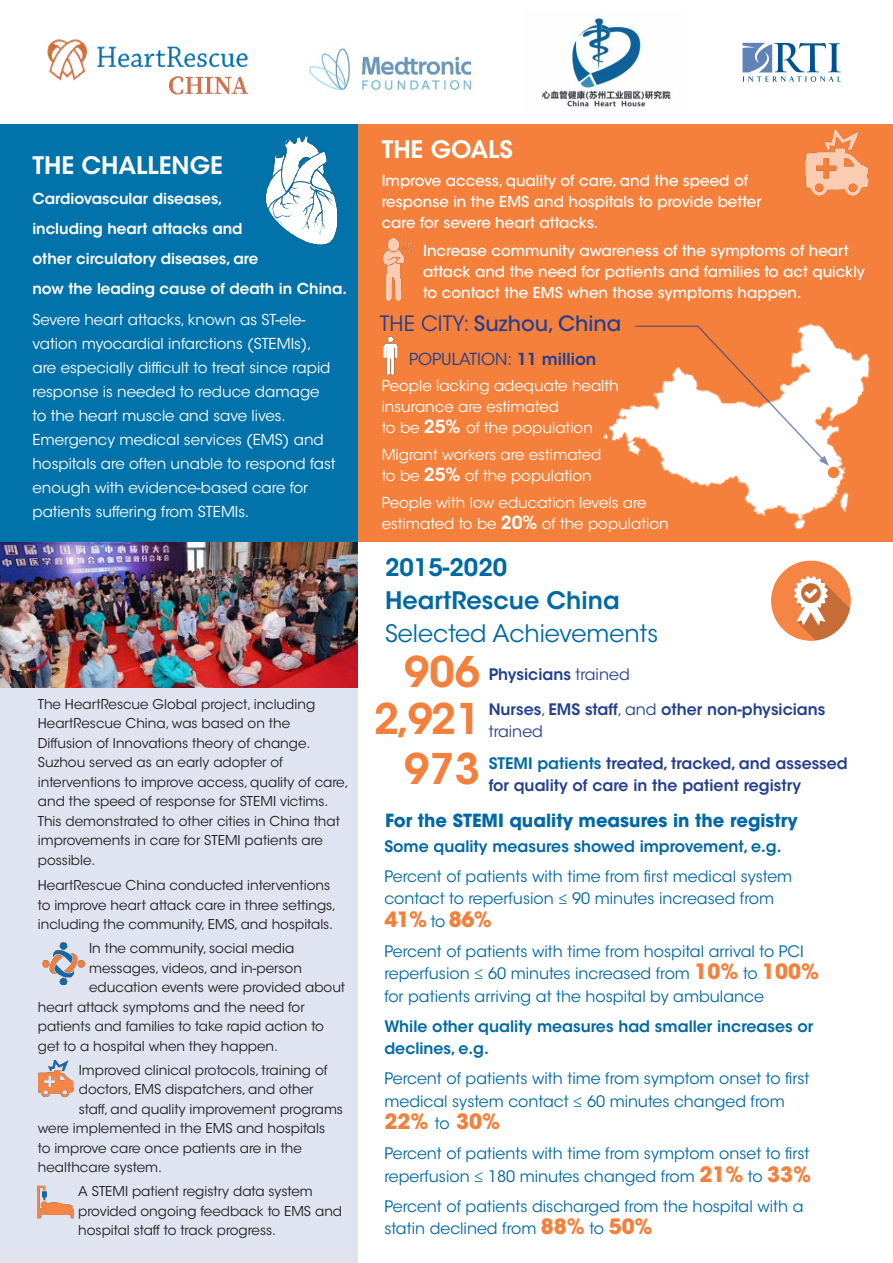
<style>
.page{position:relative;width:893px;height:1263px;background:#fff}
.page>*{position:absolute;margin:0;border:0;box-sizing:border-box;transform-origin:0 0}
.t1{font:600 42px "ITC Avant Garde Std";color:#f5803c}
.t2{font:600 24px/33px "ITC Avant Garde Std";color:#0069a5}
.t3{font:24px "ITC Avant Garde Std";color:#0069a5}
.t4{font:600 24px "ITC Avant Garde Std";color:#fff}
.t5{font:500 21px "ITC Avant Garde Std";color:#25408f}
.t6{font:700 21px "ITC Avant Garde Std";letter-spacing:-.015em;color:#f5803c}
.t7{font:700 18px "ITC Avant Garde Std";color:#0069a5}
.t8{font:16.5px "ITC Avant Garde Std";color:#25408f}
.t9{font:15.75px/22.5px "ITC Avant Garde Std";color:#0069a5}
.t10{font:600 15.75px/34.5px "ITC Avant Garde Std";color:#25408f}
.t11{font:600 15.75px/22.5px "ITC Avant Garde Std";color:#0069a5}
.t12{font:15px/24px "ITC Avant Garde Std";color:#fff}
.t13{font:500 15px/21px "ITC Avant Garde Std";color:#fff}
.t14{font:600 15px/30px "ITC Avant Garde Std";color:#fff}
.t15{font:13.5px/19.5px "ITC Avant Garde Std";color:#231f20}
.s1{font-weight:400}
.s2{font-weight:600}
.s3{font-weight:600;font-size:18px}
.s4{color:#0069a5}
.s5{font-weight:400;font-size:15.75px;color:#0069a5}
.s6{font-weight:700;font-size:21px;color:#f5803c}
</style>
<div class="page">
<div style="left:0;top:545px;width:357px;height:718px;background:#dfe4f0"></div>
<div style="left:357px;top:124px;width:536px;height:417px;background:#f5803c"></div>
<div style="left:0;top:124px;width:357px;height:423px;background:#0172aa"></div>
<img style="left:47px;top:39px;width:202px;height:56px">
<svg style="left:742px;top:43px;width:99px;height:39px"></svg>
<img style="left:266px;top:136px;width:72px;height:109px">
<img style="left:603px;top:323px;width:267px;height:207px">
<div style="left:828px;top:467px;width:11px;height:11px;background:#f5803c;border-radius:50%"></div>
<img style="left:383px;top:336px;width:15px;height:40px">
<img style="left:0;top:542px;width:357px;height:145px">
<img style="left:805px;top:131px;width:65px;height:65px">
<img style="left:771px;top:560px;width:80px;height:81px">
<img style="left:309px;top:48px;width:163px;height:43px">
<img style="left:541px;top:16px;width:130px;height:92px">
<svg style="left:634px;top:325px;width:195px;height:141px"></svg>
<img style="left:382px;top:238px;width:32px;height:63px">
<img style="left:38px;top:1060px;width:36px;height:38px">
<img style="left:38px;top:1185px;width:36px;height:34px">
<img style="left:42px;top:943px;width:43px;height:42px">
<h2 class="t4" style="left:32px;top:150px;width:192px">THE CHALLENGE</h2>
<p class="t14" style="left:32px;top:184px;width:316px">Cardiovascular diseases,<br>including heart attacks and<br>other circulatory diseases, are<br>now the leading cause of death in China.</p>
<p class="t12" style="left:32px;top:308px;width:305px">Severe heart attacks, known as ST-ele&shy;vation myocardial infarctions (STEMIs), are especially difficult to treat since rapid response is needed to reduce damage to the heart muscle and save lives.<br>Emergency medical services (EMS) and hospitals are often unable to respond fast enough with evidence-based care for patients suffering from STEMIs.</p>
<p class="t15" style="left:38px;top:694px;width:312px">The HeartRescue Global project, including HeartRescue China, was based on the<br>Diffusion of Innovations theory of change.<br>Suzhou served as an early adopter of interventions to improve access, quality of care, and the speed of response for STEMI victims.<br>This demonstrated to other cities in China that improvements in care for STEMI patients are possible.</p>
<p class="t15" style="left:38px;top:876px;width:300px">HeartRescue China conducted interventions to improve heart attack care in three settings, including the community, EMS, and hospitals.</p>
<p class="t15" style="left:89px;top:939px;width:207px">In the community, social media</p>
<p class="t15" style="left:89px;top:958px;width:214px">messages, videos, and in-person</p>
<p class="t15" style="left:89px;top:978px;width:258px">education events were provided about</p>
<p class="t15" style="left:38px;top:997px;width:268px">heart attack symptoms and the need for</p>
<p class="t15" style="left:38px;top:1017px;width:288px">patients and families to take rapid action to</p>
<p class="t15" style="left:38px;top:1036px;width:242px">get to a hospital when they happen.</p>
<p class="t15" style="left:79px;top:1060px;width:250px">Improved clinical protocols, training of</p>
<p class="t15" style="left:79px;top:1080px;width:236px">doctors, EMS dispatchers, and other</p>
<p class="t15" style="left:79px;top:1099px;width:266px">staff, and quality improvement programs</p>
<p class="t15" style="left:38px;top:1119px;width:289px">were implemented in the EMS and hospitals</p>
<p class="t15" style="left:38px;top:1138px;width:266px">to improve care once patients are in the</p>
<p class="t15" style="left:38px;top:1158px;width:126px">healthcare system.</p>
<p class="t15" style="left:78px;top:1182px;width:265px">A STEMI patient registry data system provided ongoing feedback to EMS and hospital staff to track progress.</p>
<h2 class="t4" style="left:382px;top:134px;width:133px">THE GOALS</h2>
<p class="t13" style="left:382px;top:170px;width:381px">Improve access, quality of care, and the speed of response in the EMS and hospitals to provide better care for severe heart attacks.</p>
<p class="t13" style="left:423px;top:240px;width:443px">Increase community awareness of the symptoms of heart attack and the need for patients and families to act quickly to contact the EMS when those symptoms happen.</p>
<h3 class="t5" style="left:380px;top:310px;width:243px"><span class="s1">THE CITY:</span> Suzhou, China</h3>
<p class="t8" style="left:409px;top:349px;width:189px">POPULATION: <span class="s2">11 million</span></p>
<p class="t12" style="left:382px;top:375px;width:239px;line-height:21px">People lacking adequate health insurance are estimated<br>to be <span class="s3">25%</span> of the population</p>
<p class="t12" style="left:382px;top:444px;width:221px;line-height:21px">Migrant workers are estimated to be <span class="s3">25%</span> of the population</p>
<p class="t12" style="left:382px;top:492px;width:288px;line-height:21px">People with low education levels are estimated to be <span class="s3">20%</span> of the population</p>
<h2 class="t2" style="left:385px;top:551px;width:236px">2015-2020<br>HeartRescue China</h2>
<h2 class="t3" style="left:385px;top:619px;width:275px">Selected Achievements</h2>
<h1 class="t1" style="left:404px;top:645px;width:77px">906</h1>
<h1 class="t1" style="left:374px;top:692px;width:109px">2,921</h1>
<h1 class="t1" style="left:404px;top:742px;width:77px">973</h1>
<p class="t10" style="left:489px;top:657px;width:338px">Physicians <span class="s1">trained<br></span>Nurses<span class="s1">,</span> EMS staff<span class="s1">, and</span> other non-physicians</p>
<p class="t10" style="left:489px;top:716px;width:361px;line-height:31.5px"><span class="s1">trained<br></span><span class="s4">STEMI patients</span> treated, tracked, and assessed</p>
<p class="t10" style="left:489px;top:768px;width:314px">for quality of care in the patient registry</p>
<h3 class="t7" style="left:385px;top:808px;width:414px">For the STEMI quality measures in the registry</h3>
<p class="t11" style="left:384px;top:835px;width:399px">Some quality measures showed improvement, e.g.</p>
<p class="t9" style="left:384px;top:865px;width:409px">Percent of patients with time from first medical system contact to reperfusion ≤ 90 minutes increased from</p>
<h3 class="t6" style="left:384px;top:905px;width:109px">41% <span class="s5">to</span> 86%</h3>
<p class="t9" style="left:384px;top:940px;width:436px">Percent of patients with time from hospital arrival to PCI reperfusion ≤ 60 minutes increased from <span class="s6">10%</span> to <span class="s6">100% </span>for patients arriving at the hospital by ambulance</p>
<p class="t11" style="left:384px;top:1015px;width:430px">While other quality measures had smaller increases or declines, e.g.</p>
<p class="t9" style="left:384px;top:1067px;width:427px">Percent of patients with time from symptom onset to first medical system contact ≤ 60 minutes changed from</p>
<h3 class="t6" style="left:384px;top:1108px;width:117px">22% <span class="s5">to</span> 30%</h3>
<p class="t9" style="left:384px;top:1142px;width:428px">Percent of patients with time from symptom onset to first reperfusion ≤ 180 minutes changed from <span class="s6">21%</span> to <span class="s6">33%</span></p>
<p class="t9" style="left:384px;top:1195px;width:421px">Percent of patients discharged from the hospital with a statin declined from <span class="s6">88%</span> to <span class="s6">50%</span></p>
</div>
